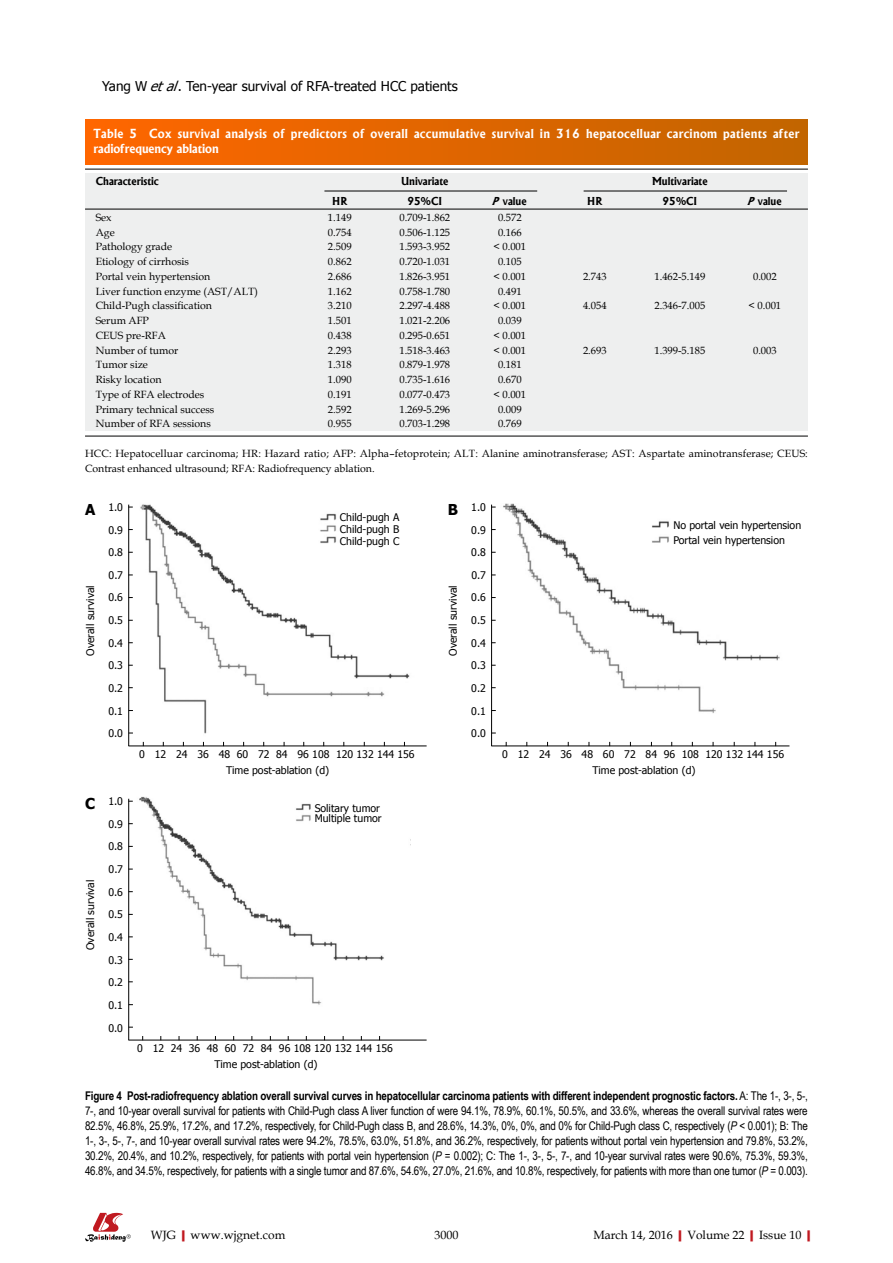
<style>
.page{position:relative;width:893px;height:1263px;background:#fff}
.page>*{position:absolute;margin:0;border:0;box-sizing:border-box;transform-origin:0 0}
.t1{font:700 15px "Tahoma";color:#000}
.t2{font:13.5px "Tahoma";color:#000}
.t3{font:12px/15px "Arial Narrow";letter-spacing:-.015em;color:#000;text-align:justify}
.t4{font:700 12px/15px "Albertus";letter-spacing:.03em;color:#fff}
.t5{font:12px "Book Antiqua";color:#000}
.t6{font:10.5px/15px "Book Antiqua";color:#000}
.t7{font:10.5px/22.6px "Tahoma";color:#000;text-align:justify}
.t8{font:700 10.5px "Albertus";color:#000}
.s1{font-style:italic}
.s2{font-weight:700}
.s3{font-weight:700;color:#c01920}
</style>
<div class="page">
<div style="left:85px;top:119px;width:723px;height:45px;background:linear-gradient(to right,#f60,#c16500)"></div>
<div style="left:85px;top:173px;width:723px;height:258px;background:#eeefef"></div>
<hr style="left:85px;top:169px;width:723px;height:1px;background:#000">
<hr style="left:85px;top:209px;width:723px;height:1px;background:#000">
<hr style="left:85px;top:436px;width:723px;height:1px;background:#000">
<svg style="left:85px;top:1213px;width:46px;height:29px"></svg>
<hr style="left:584px;top:191px;width:203px;height:1px;background:#000">
<img style="left:491px;top:503px;width:299px;height:244px">
<hr style="left:491px;top:505px;width:1px;height:241px;background:#000">
<hr style="left:491px;top:746px;width:298px;height:1px;background:#000">
<img style="left:128px;top:504px;width:299px;height:243px">
<hr style="left:128px;top:505px;width:1px;height:241px;background:#000">
<hr style="left:129px;top:746px;width:298px;height:1px;background:#000">
<img style="left:128px;top:796px;width:282px;height:245px">
<hr style="left:128px;top:799px;width:1px;height:241px;background:#000">
<hr style="left:129px;top:1040px;width:298px;height:1px;background:#000">
<hr style="left:324px;top:191px;width:213px;height:1px;background:#000">
<p class="t2" style="left:102px;top:77px;width:357px">Yang W <span class="s1">etal</span>. Ten-year survival of RFA-treated HCC patients</p>
<p class="t4" style="left:94px;top:126px;width:707px">Table 5 Cox survival analysis of predictors of overall accumulative survival in 316 hepatocelluar carcinom patients after radiofrequency ablation</p>
<p class="t8" style="left:96px;top:174px;width:65px">Characteristic</p>
<p class="t8" style="left:401px;top:174px;width:49px">Univariate</p>
<p class="t8" style="left:652px;top:174px;width:57px">Multivariate</p>
<p class="t8" style="left:332px;top:194px;width:17px">HR</p>
<p class="t8" style="left:407px;top:194px;width:36px">95%CI</p>
<p class="t8" style="left:492px;top:194px;width:36px"><span class="s1">P</span> value</p>
<p class="t8" style="left:587px;top:194px;width:17px">HR</p>
<p class="t8" style="left:662px;top:194px;width:36px">95%CI</p>
<p class="t8" style="left:747px;top:194px;width:36px"><span class="s1">P</span> value</p>
<p class="t6" style="left:96px;top:209px;width:17px">Sex</p>
<p class="t6" style="left:328px;top:209px;width:25px">1.149</p>
<p class="t6" style="left:399px;top:209px;width:52px">0.709-1.862</p>
<p class="t6" style="left:498px;top:209px;width:25px">0.572</p>
<p class="t6" style="left:96px;top:224px;width:21px">Age</p>
<p class="t6" style="left:328px;top:224px;width:25px">0.754</p>
<p class="t6" style="left:399px;top:224px;width:52px">0.506-1.125</p>
<p class="t6" style="left:498px;top:224px;width:25px">0.166</p>
<p class="t6" style="left:96px;top:239px;width:78px">Pathology grade</p>
<p class="t6" style="left:328px;top:239px;width:25px">2.509</p>
<p class="t6" style="left:399px;top:239px;width:52px">1.593-3.952</p>
<p class="t6" style="left:493px;top:239px;width:34px">&lt; 0.001</p>
<p class="t6" style="left:96px;top:254px;width:95px">Etiology of cirrhosis</p>
<p class="t6" style="left:328px;top:254px;width:25px">0.862</p>
<p class="t6" style="left:399px;top:254px;width:52px">0.720-1.031</p>
<p class="t6" style="left:498px;top:254px;width:25px">0.105</p>
<p class="t6" style="left:96px;top:268px;width:116px">Portal vein hypertension</p>
<p class="t6" style="left:328px;top:268px;width:25px">2.686</p>
<p class="t6" style="left:399px;top:268px;width:52px">1.826-3.951</p>
<p class="t6" style="left:493px;top:268px;width:34px">&lt; 0.001</p>
<p class="t6" style="left:583px;top:268px;width:25px">2.743</p>
<p class="t6" style="left:654px;top:268px;width:52px">1.462-5.149</p>
<p class="t6" style="left:753px;top:268px;width:25px">0.002</p>
<p class="t6" style="left:96px;top:283px;width:164px">Liver function enzyme (AST/ALT)</p>
<p class="t6" style="left:328px;top:283px;width:25px">1.162</p>
<p class="t6" style="left:399px;top:283px;width:52px">0.758-1.780</p>
<p class="t6" style="left:498px;top:283px;width:25px">0.491</p>
<p class="t6" style="left:96px;top:298px;width:118px">Child-Pugh classification</p>
<p class="t6" style="left:328px;top:298px;width:25px">3.210</p>
<p class="t6" style="left:399px;top:298px;width:52px">2.297-4.488</p>
<p class="t6" style="left:493px;top:298px;width:34px">&lt; 0.001</p>
<p class="t6" style="left:583px;top:298px;width:25px">4.054</p>
<p class="t6" style="left:654px;top:298px;width:52px">2.346-7.005</p>
<p class="t6" style="left:749px;top:298px;width:34px">&lt; 0.001</p>
<p class="t6" style="left:96px;top:313px;width:55px">Serum AFP</p>
<p class="t6" style="left:328px;top:313px;width:25px">1.501</p>
<p class="t6" style="left:399px;top:313px;width:52px">1.021-2.206</p>
<p class="t6" style="left:498px;top:313px;width:25px">0.039</p>
<p class="t6" style="left:96px;top:327px;width:72px">CEUS pre-RFA</p>
<p class="t6" style="left:328px;top:327px;width:25px">0.438</p>
<p class="t6" style="left:399px;top:327px;width:52px">0.295-0.651</p>
<p class="t6" style="left:493px;top:327px;width:34px">&lt; 0.001</p>
<p class="t6" style="left:96px;top:342px;width:84px">Number of tumor</p>
<p class="t6" style="left:328px;top:342px;width:25px">2.293</p>
<p class="t6" style="left:399px;top:342px;width:52px">1.518-3.463</p>
<p class="t6" style="left:493px;top:342px;width:34px">&lt; 0.001</p>
<p class="t6" style="left:583px;top:342px;width:25px">2.693</p>
<p class="t6" style="left:654px;top:342px;width:52px">1.399-5.185</p>
<p class="t6" style="left:753px;top:342px;width:25px">0.003</p>
<p class="t6" style="left:96px;top:357px;width:54px">Tumor size</p>
<p class="t6" style="left:328px;top:357px;width:25px">1.318</p>
<p class="t6" style="left:399px;top:357px;width:52px">0.879-1.978</p>
<p class="t6" style="left:498px;top:357px;width:25px">0.181</p>
<p class="t6" style="left:96px;top:372px;width:67px">Risky location</p>
<p class="t6" style="left:328px;top:372px;width:25px">1.090</p>
<p class="t6" style="left:399px;top:372px;width:52px">0.735-1.616</p>
<p class="t6" style="left:498px;top:372px;width:25px">0.670</p>
<p class="t6" style="left:96px;top:386px;width:110px">Type of RFA electrodes</p>
<p class="t6" style="left:328px;top:386px;width:25px">0.191</p>
<p class="t6" style="left:399px;top:386px;width:52px">0.077-0.473</p>
<p class="t6" style="left:493px;top:386px;width:34px">&lt; 0.001</p>
<p class="t6" style="left:96px;top:401px;width:120px">Primary technical success</p>
<p class="t6" style="left:328px;top:401px;width:25px">2.592</p>
<p class="t6" style="left:399px;top:401px;width:52px">1.269-5.296</p>
<p class="t6" style="left:498px;top:401px;width:25px">0.009</p>
<p class="t6" style="left:96px;top:416px;width:117px">Number of RFA sessions</p>
<p class="t6" style="left:328px;top:416px;width:25px">0.955</p>
<p class="t6" style="left:399px;top:416px;width:52px">0.703-1.298</p>
<p class="t6" style="left:498px;top:416px;width:25px">0.769</p>
<p class="t6" style="left:85px;top:446px;width:724px">HCC: Hepatocelluar carcinoma; HR: Hazard ratio; AFP: Alpha–fetoprotein; ALT: Alanine aminotransferase; AST: Aspartate aminotransferase; CEUS:<br>Contrast enhanced ultrasound; RFA: Radiofrequency ablation.</p>
<p class="t7" style="left:108px;top:495px;width:16px">1.0<br>0.9<br>0.8<br>0.7<br>0.6<br>0.5<br>0.4<br>0.3<br>0.2<br>0.1<br>0.0</p>
<p class="t1" style="left:85px;top:499px;width:12px">A</p>
<p class="t1" style="left:448px;top:499px;width:12px">B</p>
<p class="t7" style="left:340px;top:511px;width:61px;line-height:12px">Child-pugh A Child-pugh B Child-pugh C</p>
<p class="t7" style="left:78px;top:656px;width:72px;rotate:-90deg">Overall survival</p>
<p class="t7" style="left:441px;top:656px;width:72px;rotate:-90deg">Overall survival</p>
<p class="t1" style="left:85px;top:793px;width:12px">C</p>
<p class="t7" style="left:78px;top:950px;width:72px;rotate:-90deg">Overall survival</p>
<p class="t7" style="left:108px;top:789px;width:16px">1.0<br>0.9<br>0.8<br>0.7<br>0.6<br>0.5<br>0.4<br>0.3<br>0.2<br>0.1<br>0.0</p>
<p class="t7" style="left:139px;top:745px;width:277px;line-height:16.5px;text-align:center">0 12 24 36 48 60 72 84 96 108 120 132 144 156<br>Time post-ablation (d)</p>
<p class="t7" style="left:315px;top:802px;width:68px;line-height:10.5px">Solitary tumor<br>Multiple tumor</p>
<p class="t7" style="left:137px;top:1039px;width:257px;line-height:16.4px;text-align:center">0 12 24 36 48 60 72 84 96 108 120 132 144 156<br>Time post-ablation (d)</p>
<p class="t7" style="left:471px;top:495px;width:16px">1.0<br>0.9<br>0.8<br>0.7<br>0.6<br>0.5<br>0.4<br>0.3<br>0.2<br>0.1<br>0.0</p>
<p class="t7" style="left:673px;top:517px;width:129px;line-height:15px">No portal vein hypertension<br>Portal vein hypertension</p>
<p class="t7" style="left:502px;top:745px;width:284px;line-height:16.4px;text-align:center">0 12 24 36 48 60 72 84 96 108 120 132 144 156<br>Time post-ablation (d)</p>
<p class="t3" style="left:85px;top:1088px;width:724px"><span class="s2">Figure 4 Post-radiofrequency ablation overall survival curves in hepatocellular carcinoma patients with different independent prognostic factors.</span> A: The 1-, 3-, 5-, 7-, and 10-year overall survival for patients with Child-Pugh class A liver function of were 94.1%, 78.9%, 60.1%, 50.5%, and 33.6%, whereas the overall survival rates were 82.5%, 46.8%, 25.9%, 17.2%, and 17.2%, respectively, for Child-Pugh class B, and 28.6%, 14.3%, 0%, 0%, and 0% for Child-Pugh class C, respectively (<span class="s1">P</span> &lt; 0.001); B: The 1-, 3-, 5-, 7-, and 10-year overall survival rates were 94.2%, 78.5%, 63.0%, 51.8%, and 36.2%, respectively, for patients without portal vein hypertension and 79.8%, 53.2%, 30.2%, 20.4%, and 10.2%, respectively, for patients with portal vein hypertension (<span class="s1">P</span> = 0.002); C: The 1-, 3-, 5-, 7-, and 10-year survival rates were 90.6%, 75.3%, 59.3%, 46.8%, and 34.5%, respectively, for patients with a single tumor and 87.6%, 54.6%, 27.0%, 21.6%, and 10.8%, respectively, for patients with more than one tumor (<span class="s1">P</span> = 0.003).</p>
<p class="t5" style="left:151px;top:1226px;width:136px">WJG<span class="s3">|</span>www.wjgnet.com</p>
<p class="t5" style="left:434px;top:1226px;width:25px">3000</p>
<p class="t5" style="left:593px;top:1226px;width:224px">March 14, 2016<span class="s3">|</span>Volume 22<span class="s3">|</span>Issue 10<span class="s3">|</span></p>
</div>
